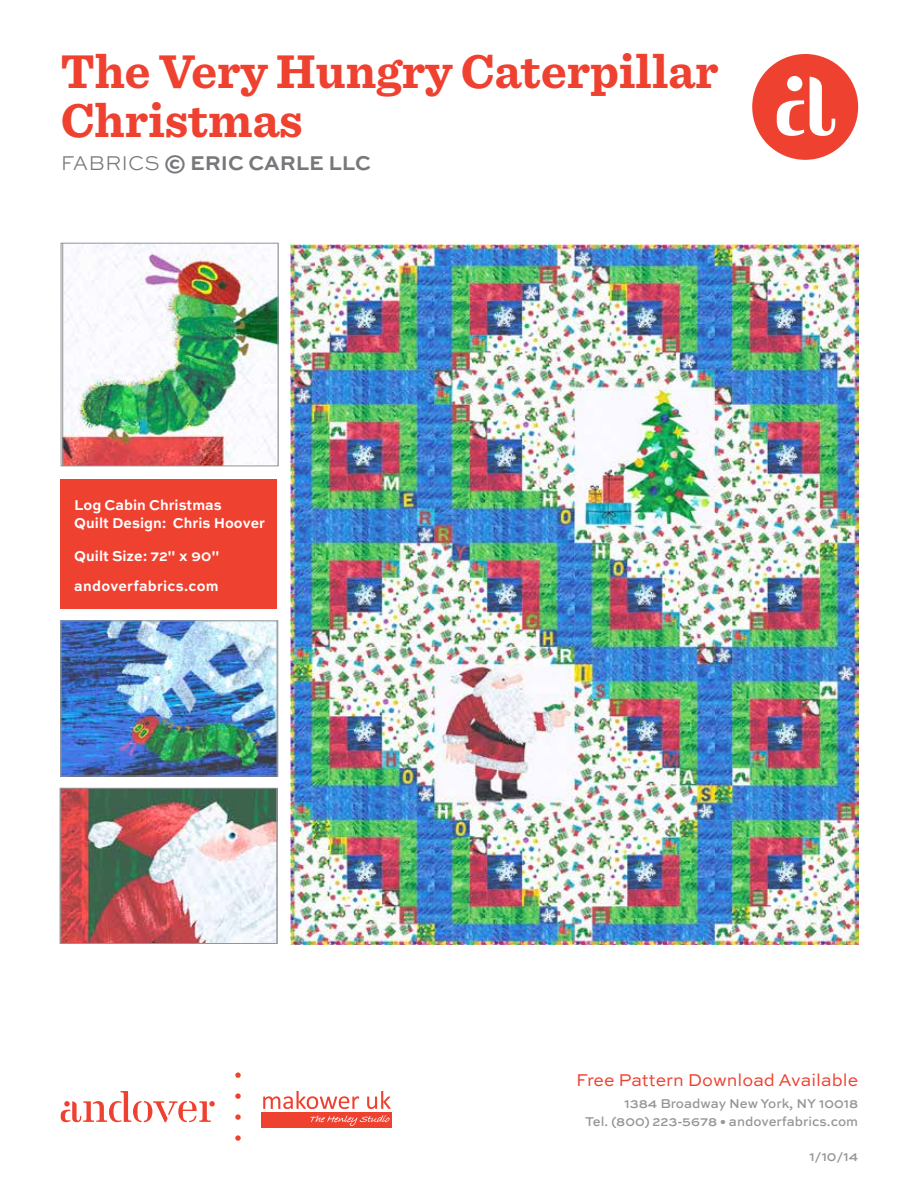
<style>
.page{position:relative;width:919px;height:1188px;background:#fff}
.page>*{position:absolute;margin:0;border:0;box-sizing:border-box;transform-origin:0 0}
.t1{font:700 49.5px/49.5px "Sentinel";color:#ef4130}
.t2{font:700 21px "Sweet Sans Pro";color:#77787b}
.t3{font:18px "Sweet Sans";color:#ef4130}
.t4{font:700 15px/18px "Sweet Sans Pro";color:#fff;scale:.95 1}
.t5{font:700 15px/30px "Sweet Sans Pro";letter-spacing:.02em;color:#fff;scale:.95 1}
.t6{font:500 13.5px/18px "Sweet Sans Pro";color:#939598;text-align:right}
.s1{font-weight:300}
</style>
<div class="page">
<div style="left:751px;top:54px;width:106px;height:106px;background:#ef4130;border-radius:50%"></div>
<svg style="left:776px;top:100px;width:27px;height:36px"></svg>
<svg style="left:809px;top:77px;width:25px;height:59px"></svg>
<div style="left:786px;top:76px;width:16px;height:15px;background:#fff;border-radius:50%"></div>
<div style="left:261px;top:1112px;width:130px;height:16px;background:#ef4130"></div>
<svg style="left:263px;top:1091px;width:96px;height:18px"></svg>
<svg style="left:367px;top:1091px;width:23px;height:18px"></svg>
<svg style="left:310px;top:1115px;width:79px;height:11px"></svg>
<svg style="left:235px;top:1135px;width:5px;height:6px"></svg>
<svg style="left:235px;top:1114px;width:5px;height:6px"></svg>
<svg style="left:235px;top:1093px;width:5px;height:6px"></svg>
<svg style="left:235px;top:1072px;width:5px;height:6px"></svg>
<svg style="left:61px;top:1091px;width:154px;height:31px"></svg>
<img style="left:290px;top:244px;width:567px;height:701px">
<div style="left:61px;top:479px;width:216px;height:130px;background:#ef4130"></div>
<img style="left:63px;top:245px;width:213px;height:219px">
<div style="left:61px;top:243px;width:217px;height:223px;border:1px solid #939598"></div>
<img style="left:62px;top:790px;width:213px;height:152px">
<div style="left:60px;top:788px;width:217px;height:156px;border:1px solid #939598"></div>
<img style="left:62px;top:622px;width:214px;height:152px">
<div style="left:60px;top:620px;width:218px;height:156px;border:1px solid #939598"></div>
<h1 class="t1" style="left:61px;top:44px;width:658px">The Very Hungry Caterpillar<br>Christmas</h1>
<h2 class="t2" style="left:61px;top:147px;width:311px"><span class="s1">FABRICS</span> © ERIC CARLE LLC</h2>
<p class="t4" style="left:74px;top:495px;width:202px">Log Cabin Christmas<br>Quilt Design: Chris Hoover</p>
<p class="t5" style="left:74px;top:540px;width:154px">Quilt Size: 72" x 90" andoverfabrics.com</p>
<h3 class="t3" style="left:576px;top:1070px;width:283px">Free Pattern Download Available</h3>
<p class="t6" style="left:585px;top:1094px;width:274px">1384 Broadway New York, NY 10018<br>Tel. (800) 223-5678 • andoverfabrics.com</p>
<p class="t6" style="left:809px;top:1147px;width:50px">1/10/14</p>
</div>
